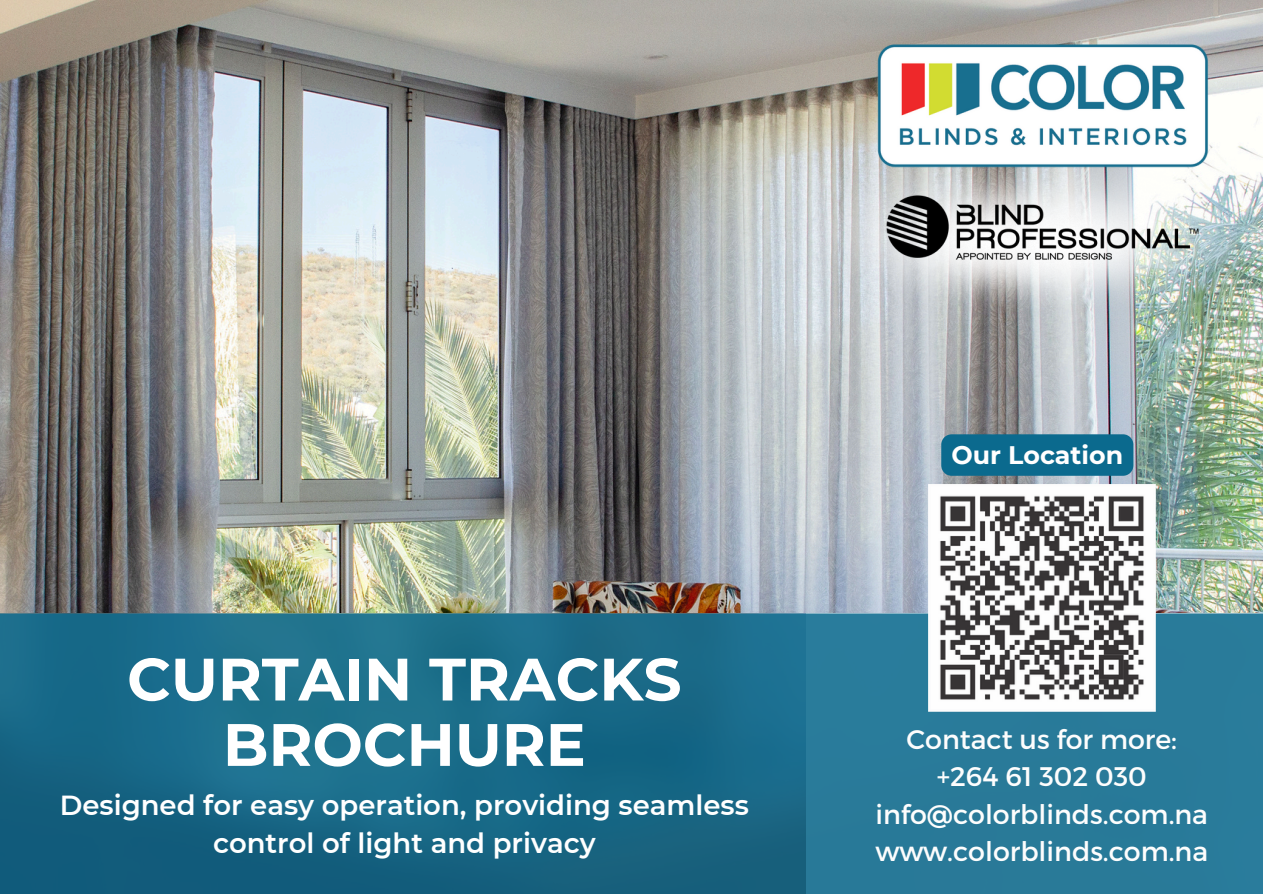
<style>
.page{position:relative;width:1263px;height:894px;background:#fff}
.page>*{position:absolute;margin:0;border:0;box-sizing:border-box;transform-origin:0 0}
.t1{font:700 59.7px/65.4px "Montserrat";color:#fff;text-align:center}
.t2{font:600 27.45px/37.7px "Montserrat";color:#fff;text-align:center}
.t3{font:26.85px "Montserrat";color:#fdfdfd}
.t4{font:700 25.35px "Montserrat";color:#fff}
</style>
<div class="page">
<img style="left:0;top:0;width:1262px;height:613px">
<img style="left:814px;top:115px;width:422px;height:199px">
<img style="left:855px;top:163px;width:359px;height:128px">
<img style="left:872px;top:44px;width:341px;height:142px">
<svg style="left:0;top:613px;width:1263px;height:280px;background:#1e6e8c"></svg>
<img style="left:928px;top:484px;width:227px;height:227px">
<div style="left:941px;top:434px;width:192px;height:41px;background:#0b6a8e"></div>
<p class="t1" style="left:127px;top:646px;width:556px">CURTAIN TRACKS<br>BROCHURE</p>
<p class="t2" style="left:60px;top:786px;width:691px">Designed for easy operation, providing seamless control of light and privacy</p>
<p class="t4" style="left:951px;top:439px;width:173px">Our Location</p>
<p class="t3" style="left:906px;top:721px;width:272px">Contact us for more:</p>
<p class="t3" style="left:937px;top:759px;width:211px">+264 61 302 030</p>
<p class="t3" style="left:875px;top:796px;width:334px">info@colorblinds.com.na</p>
<h2 class="t3" style="left:875px;top:834px;width:334px">www.colorblinds.com.na</h2>
</div>
